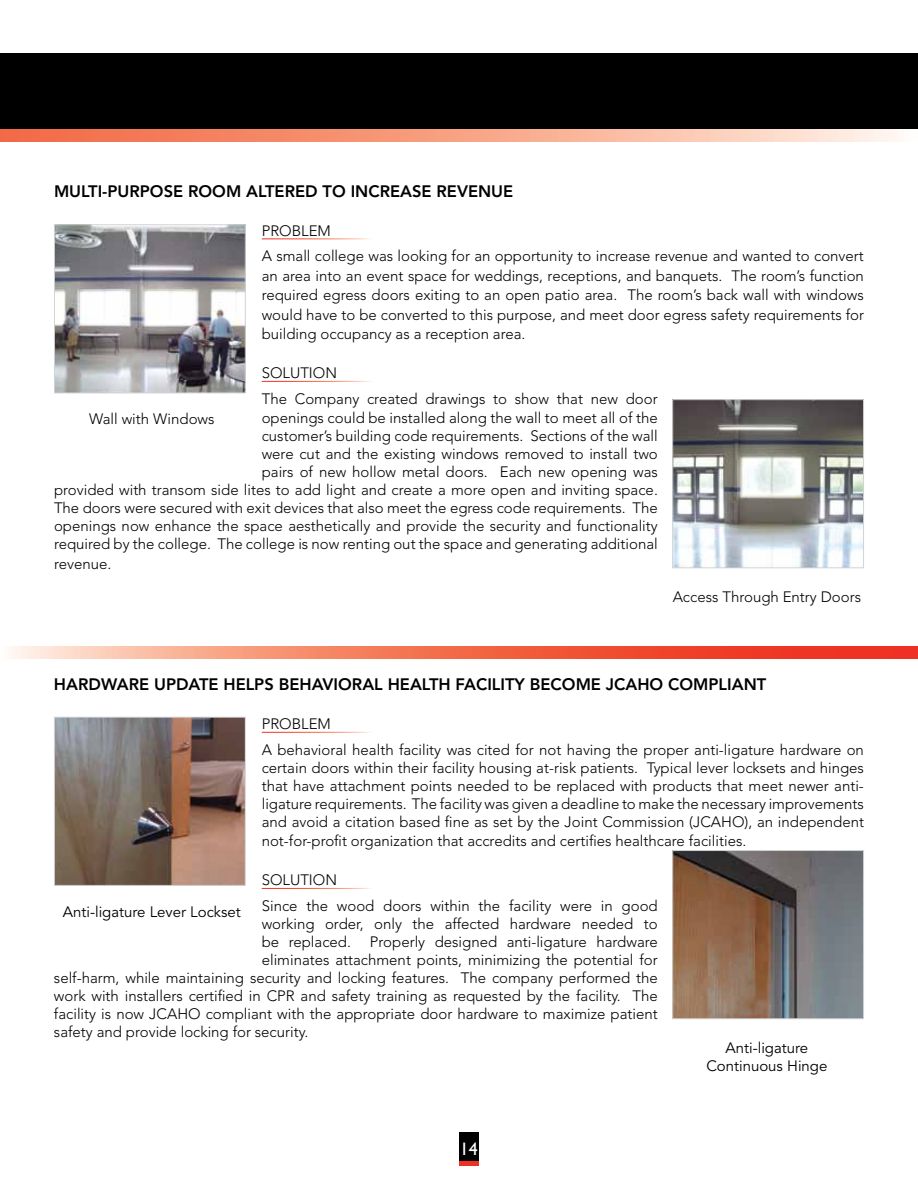
<style>
.page{position:relative;width:918px;height:1188px;background:#fff}
.page>*{position:absolute;margin:0;border:0;box-sizing:border-box;transform-origin:0 0}
.t1{font:18px "Gill Sans";color:#fff}
.t2{font:800 16.5px "Avenir LT Std";color:#000}
.t3{font:300 15px/18px "Avenir LT Std";color:#000}
.t4{font:15px/18px "Avenir LT Std";color:#000;text-align:center}
</style>
<div class="page">
<div style="left:0;top:53px;width:918px;height:76px;background:#000"></div>
<svg style="left:0;top:130px;width:897px;height:12px;background:#f8a68a"></svg>
<div style="left:459px;top:1133px;width:20px;height:28px;background:#000"></div>
<div style="left:459px;top:1161px;width:20px;height:5px;background:#ee3124"></div>
<img style="left:56px;top:719px;width:188px;height:165px">
<div style="left:54px;top:717px;width:192px;height:169px;border:1px solid #d1d3d4"></div>
<img style="left:674px;top:852px;width:188px;height:165px">
<div style="left:672px;top:850px;width:192px;height:169px;border:1px solid #d1d3d4"></div>
<img style="left:56px;top:226px;width:188px;height:165px">
<div style="left:54px;top:224px;width:192px;height:169px;border:1px solid #d1d3d4"></div>
<img style="left:674px;top:401px;width:188px;height:165px">
<div style="left:672px;top:399px;width:192px;height:169px;border:1px solid #d1d3d4"></div>
<svg style="left:11px;top:647px;width:907px;height:11px;background:#f3755b"></svg>
<p class="t2" style="left:54px;top:184px;width:461px">MULTI-PURPOSE ROOM ALTERED TO INCREASE REVENUE</p>
<p class="t3" style="left:262px;top:219px;width:604px;line-height:25.5px">PROBLEM<br>A small college was looking for an opportunity to increase revenue and wanted to convert</p>
<p class="t3" style="left:262px;top:267px;width:604px;line-height:19.5px;text-align:justify">an area into an event space for weddings, receptions, and banquets. The room’s function required egress doors exiting to an open patio area. The room’s back wall with windows would have to be converted to this purpose, and meet door egress safety requirements for building occupancy as a reception area.</p>
<p class="t3" style="left:262px;top:362px;width:398px;line-height:25.5px">SOLUTION<br>The Company created drawings to show that new door</p>
<p class="t3" style="left:54px;top:410px;width:605px;text-align:right">openings could be installed along the wall to meet all of the<br>customer’s building code requirements. Sections of the wall<br>were cut and the existing windows removed to install two<br>pairs of new hollow metal doors. Each new opening was<br>provided with transom side lites to add light and create a more open and inviting space.<br>The doors were secured with exit devices that also meet the egress code requirements. The openings now enhance the space aesthetically and provide the security and functionality required by the college. The college is now renting out the space and generating additional</p>
<p class="t3" style="left:54px;top:556px;width:59px">revenue.</p>
<p class="t3" style="left:89px;top:411px;width:127px">Wall with Windows</p>
<p class="t3" style="left:673px;top:589px;width:190px">Access Through Entry Doors</p>
<p class="t2" style="left:54px;top:678px;width:714px">HARDWARE UPDATE HELPS BEHAVIORAL HEALTH FACILITY BECOME JCAHO COMPLIANT</p>
<p class="t3" style="left:262px;top:712px;width:604px;line-height:25.5px">PROBLEM<br>A behavioral health facility was cited for not having the proper anti-ligature hardware on</p>
<p class="t3" style="left:262px;top:760px;width:604px;text-align:justify">certain doors within their facility housing at-risk patients. Typical lever locksets and hinges that have attachment points needed to be replaced with products that meet newer anti&shy;ligature requirements. The facility was given a deadline to make the necessary improvements and avoid a citation based fine as set by the Joint Commission (JCAHO), an independent</p>
<p class="t3" style="left:262px;top:833px;width:486px">not-for-profit organization that accredits and certifies healthcare facilities.</p>
<p class="t3" style="left:262px;top:868px;width:398px;line-height:25.5px">SOLUTION<br>Since the wood doors within the facility were in good</p>
<p class="t3" style="left:262px;top:916px;width:398px">working order, only the affected hardware needed to be replaced.</p>
<p class="t4" style="left:63px;top:904px;width:180px">Anti-ligature Lever Lockset</p>
<p class="t3" style="left:370px;top:934px;width:289px">Properly designed anti-ligature hardware</p>
<p class="t3" style="left:262px;top:952px;width:398px">eliminates attachment points, minimizing the potential for</p>
<p class="t3" style="left:54px;top:970px;width:605px">self-harm, while maintaining security and locking features. The company performed the</p>
<p class="t3" style="left:54px;top:988px;width:605px">work with installers certified in CPR and safety training as requested by the facility. The</p>
<p class="t3" style="left:54px;top:1006px;width:605px">facility is now JCAHO compliant with the appropriate door hardware to maximize patient</p>
<p class="t3" style="left:54px;top:1024px;width:256px">safety and provide locking for security.</p>
<p class="t4" style="left:706px;top:1040px;width:123px">Anti-ligature<br>Continuous Hinge</p>
<p class="t1" style="left:460px;top:1138px;width:19px">14</p>
</div>
